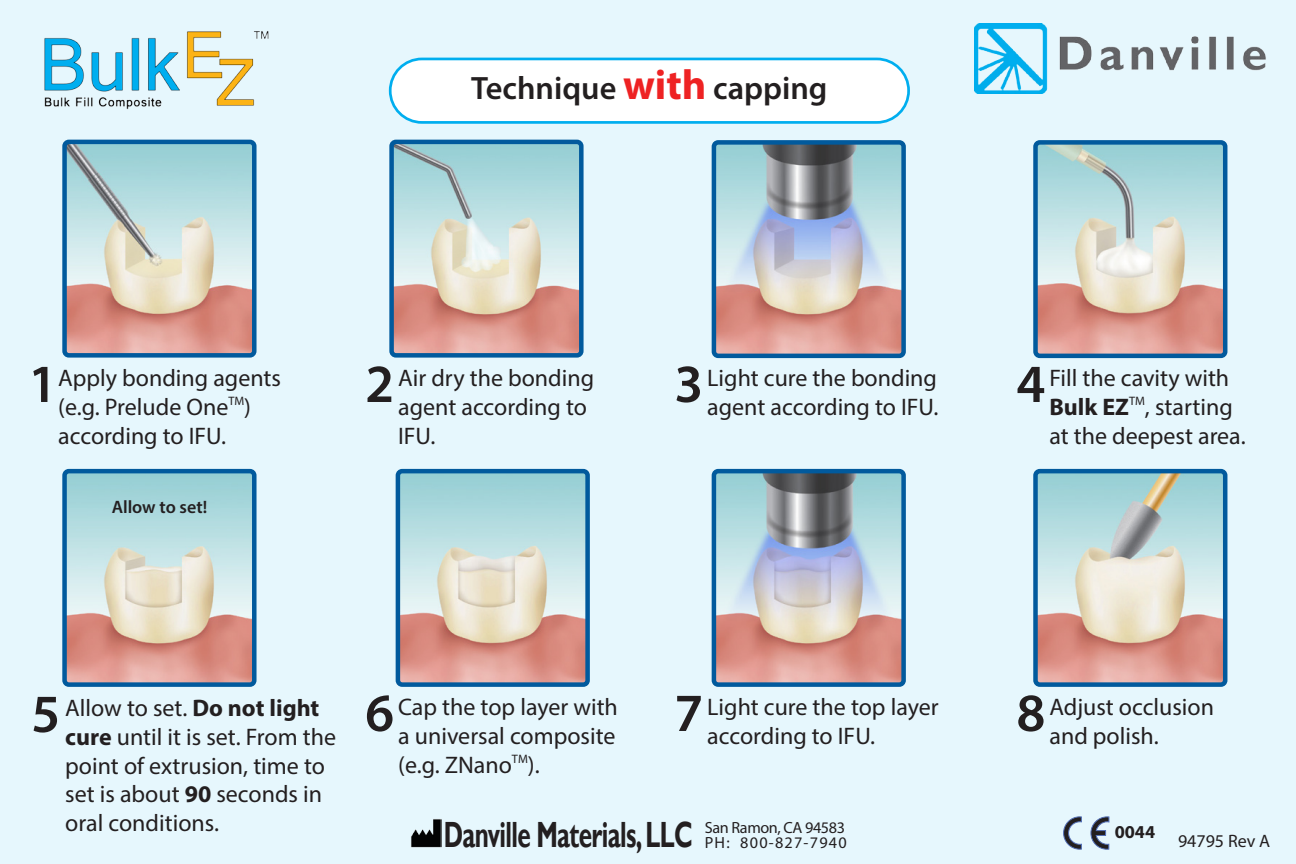
<style>
.page{position:relative;width:1296px;height:864px;background:#e6f7fd}
.page>*{position:absolute;margin:0;border:0;box-sizing:border-box;transform-origin:0 0}
.t1{font:600 54px "Myriad Pro";color:#231f20}
.t2{font:700 36.3px "Gill Sans";letter-spacing:-.025em;color:#231f20;scale:.67 1}
.t3{font:600 32.4px "Myriad Pro";color:#231f20}
.t4{font:24px/28.8px "Myriad Pro";color:#231f20}
.t5{font:700 18.3px "Myriad Pro";color:#231f20}
.t6{font:600 18px "Myriad Pro";color:#231f20}
.t7{font:18px "Myriad Pro";color:#231f20}
.t8{font:16.2px "Myriad Pro";letter-spacing:-.02em;color:#231f20}
.t9{font:16.2px "Myriad Pro";letter-spacing:.075em;color:#231f20}
.s1{font-weight:700;font-size:42px;color:#ee2223}
.s2{font-weight:700}
</style>
<div class="page">
<img style="left:67px;top:474px;width:185px;height:208px">
<img style="left:401px;top:474px;width:184px;height:208px">
<img style="left:717px;top:474px;width:184px;height:208px">
<img style="left:67px;top:145px;width:185px;height:208px">
<img style="left:394px;top:145px;width:185px;height:208px">
<img style="left:717px;top:145px;width:184px;height:208px">
<img style="left:1038px;top:145px;width:184px;height:208px">
<img style="left:1038px;top:474px;width:184px;height:208px">
<div style="left:390px;top:59px;width:519px;height:63px;background:#fff;border-radius:32px"></div>
<div style="left:389px;top:58px;width:521px;height:66px;border:3px solid #00aeef;border-radius:32px"></div>
<img style="left:411px;top:819px;width:30px;height:28px">
<div style="left:62px;top:140px;width:195px;height:218px;border:4px solid #015a9d;border-radius:4px"></div>
<div style="left:389px;top:140px;width:195px;height:218px;border:4px solid #015a9d;border-radius:4px"></div>
<div style="left:712px;top:140px;width:194px;height:218px;border:4px solid #015a9d;border-radius:4px"></div>
<div style="left:1033px;top:140px;width:194px;height:218px;border:4px solid #015a9d;border-radius:4px"></div>
<div style="left:1033px;top:469px;width:194px;height:218px;border:4px solid #015a9d;border-radius:4px"></div>
<div style="left:712px;top:469px;width:194px;height:218px;border:4px solid #015a9d;border-radius:4px"></div>
<div style="left:396px;top:469px;width:194px;height:218px;border:4px solid #015a9d;border-radius:4px"></div>
<div style="left:62px;top:469px;width:195px;height:218px;border:4px solid #015a9d;border-radius:4px"></div>
<img style="left:44px;top:31px;width:225px;height:79px">
<img style="left:974px;top:24px;width:292px;height:69px">
<svg style="left:1091px;top:817px;width:18px;height:32px"></svg>
<svg style="left:1064px;top:817px;width:17px;height:32px"></svg>
<h3 class="t3" style="left:471px;top:68px;width:358px">Technique <span class="s1">with</span> capping</h3>
<h1 class="t1" style="left:28px;top:350px;width:30px">1</h1>
<p class="t4" style="left:58px;top:363px;width:224px">Apply bonding agents (e.g. Prelude One<sup>TM</sup>) according to IFU.</p>
<h1 class="t1" style="left:365px;top:350px;width:30px">2</h1>
<p class="t4" style="left:398px;top:363px;width:197px">Air dry the bonding agent according to<br>IFU.</p>
<h1 class="t1" style="left:674px;top:350px;width:30px">3</h1>
<p class="t4" style="left:707px;top:363px;width:233px">Light cure the bonding agent according to IFU.</p>
<h1 class="t1" style="left:1016px;top:350px;width:30px">4</h1>
<p class="t4" style="left:1049px;top:363px;width:198px">Fill the cavity with<br><span class="s2">Bulk EZ</span><sup>TM</sup>, starting at the deepest area.</p>
<p class="t6" style="left:112px;top:496px;width:97px">Allow to set!</p>
<h1 class="t1" style="left:31px;top:679px;width:30px">5</h1>
<p class="t4" style="left:65px;top:693px;width:272px">Allow to set. <span class="s2">Do not light cure</span> until it is set. From the point of extrusion, time to set is about <span class="s2">90</span> seconds in oral conditions.</p>
<h1 class="t1" style="left:365px;top:678px;width:30px">6</h1>
<p class="t4" style="left:398px;top:692px;width:221px;text-align:justify">Cap the top layer with a universal composite (e.g. ZNano<sup>TM</sup>).</p>
<h1 class="t1" style="left:674px;top:678px;width:30px">7</h1>
<p class="t4" style="left:707px;top:692px;width:233px">Light cure the top layer according to IFU.</p>
<h1 class="t1" style="left:1016px;top:678px;width:30px">8</h1>
<p class="t4" style="left:1049px;top:692px;width:166px">Adjust occlusion</p>
<p class="t4" style="left:1049px;top:721px;width:111px">and polish.</p>
<h2 class="t2" style="left:444px;top:813px;width:374px">Danville Materials, LLC</h2>
<p class="t8" style="left:705px;top:818px;width:142px">San Ramon, CA 94583</p>
<p class="t9" style="left:705px;top:833px;width:143px">PH: 800-827-7940</p>
<p class="t5" style="left:1115px;top:822px;width:42px">0044</p>
<p class="t7" style="left:1178px;top:829px;width:94px">94795 Rev A</p>
</div>
